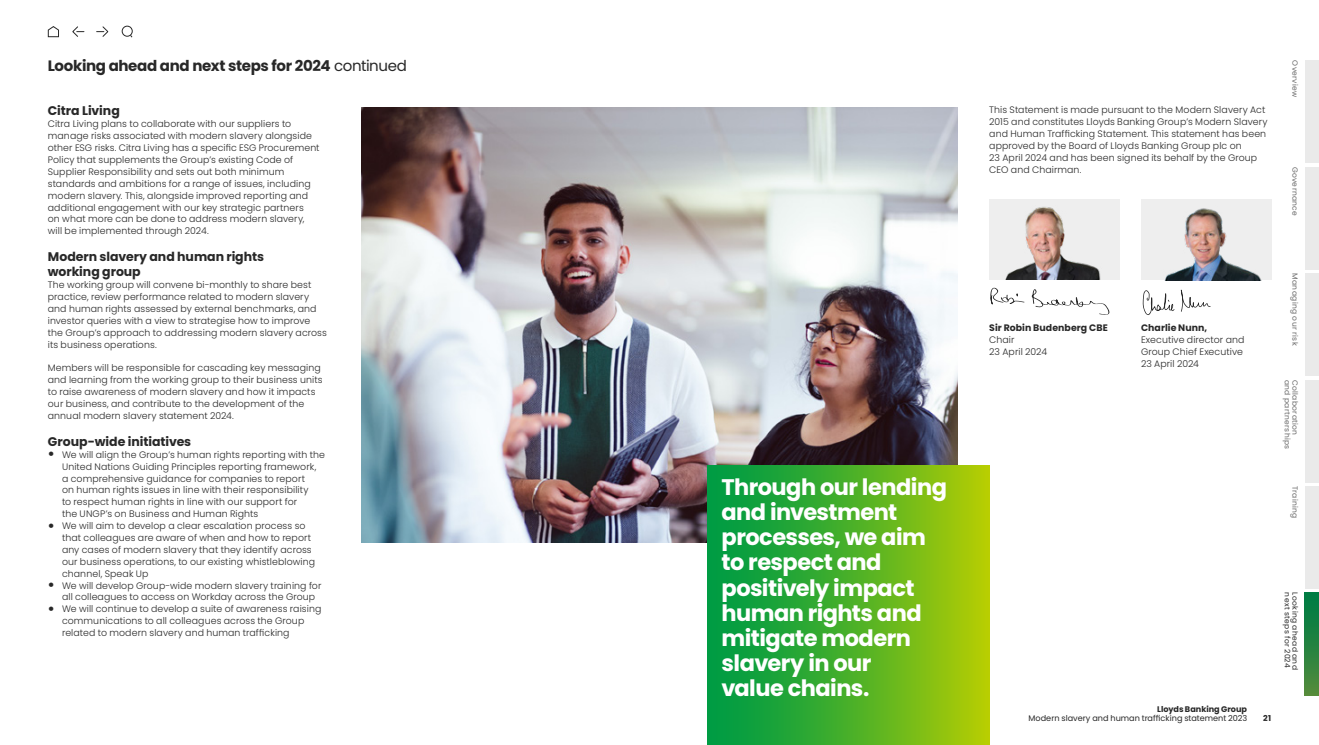
<style>
.page{position:relative;width:1319px;height:745px;background:#fff}
.page>*{position:absolute;margin:0;border:0;box-sizing:border-box;transform-origin:0 0}
.t1{font:700 22.5px/25px "Poppins";letter-spacing:-.025em;color:#fff}
.t2{font:700 15px "Poppins";letter-spacing:-.025em;color:#282828}
.t3{font:700 12.5px/15px "Poppins";letter-spacing:-.005em;color:#282828}
.t4{font:300 9.38px/11.9px "Poppins";letter-spacing:.01em;color:#282828}
.t5{font:700 9.38px "Poppins";letter-spacing:.005em;color:#282828}
.t6{font:8.12px "Poppins";color:#282828}
.t7{font:700 8.12px "Poppins";color:#282828}
.t8{font:7.5px "Poppins";letter-spacing:.05em;color:#696969}
.t9{font:7.5px "Poppins";letter-spacing:.05em;color:#282828}
.s1{font-weight:400}
.s2{font-size:18.75px}
</style>
<div class="page">
<img style="left:361px;top:107px;width:596px;height:435px">
<div style="left:989px;top:199px;width:130px;height:81px;background:#eee"></div>
<div style="left:1140px;top:199px;width:130px;height:81px;background:#eee"></div>
<img style="left:1005px;top:207px;width:96px;height:73px">
<img style="left:1140px;top:205px;width:121px;height:75px">
<div style="left:707px;top:465px;width:282px;height:279px;background:linear-gradient(to right,#009749,#adcb05)"></div>
<svg style="left:990px;top:287px;width:34px;height:17px"></svg>
<svg style="left:1031px;top:289px;width:78px;height:26px"></svg>
<svg style="left:1142px;top:290px;width:32px;height:25px"></svg>
<svg style="left:1180px;top:289px;width:30px;height:23px"></svg>
<svg style="left:97px;top:26px;width:12px;height:11px"></svg>
<svg style="left:72px;top:26px;width:12px;height:11px"></svg>
<svg style="left:47px;top:26px;width:12px;height:12px"></svg>
<div style="left:122px;top:26px;width:11px;height:11px;border:1px solid #282828;border-radius:50%"></div>
<svg style="left:1304px;top:592px;width:14px;height:102px"></svg>
<div style="left:1304px;top:167px;width:14px;height:102px;background:#eaeaea"></div>
<div style="left:1304px;top:60px;width:14px;height:103px;background:#eaeaea"></div>
<div style="left:1304px;top:273px;width:14px;height:103px;background:#eaeaea"></div>
<div style="left:1304px;top:379px;width:14px;height:103px;background:#eaeaea"></div>
<div style="left:1304px;top:485px;width:14px;height:103px;background:#eaeaea"></div>
<h2 class="t2" style="left:48px;top:57px;width:360px">Looking ahead and next steps for 2024 <span class="s1">continued</span></h2>
<h3 class="t3" style="left:48px;top:103px;width:73px">Citra Living</h3>
<p class="t4" style="left:48px;top:118px;width:273px">Citra Living plans to collaborate with our suppliers to manage risks associated with modern slavery alongside other ESG risks. Citra Living has a specific ESG Procurement Policy that supplements the Group’s existing Code of Supplier Responsibility and sets out both minimum standards and ambitions for a range of issues, including modern slavery. This, alongside improved reporting and additional engagement with our key strategic partners<br>on what more can be done to address modern slavery, will be implemented through 2024.</p>
<h3 class="t3" style="left:48px;top:249px;width:218px">Modern slavery and human rights working group</h3>
<p class="t4" style="left:48px;top:279px;width:280px">The working group will convene bi-monthly to share best practice, review performance related to modern slavery and human rights assessed by external benchmarks, and investor queries with a view to strategise how to improve the Group’s approach to addressing modern slavery across its business operations.</p>
<p class="t4" style="left:48px;top:362px;width:276px">Members will be responsible for cascading key messaging and learning from the working group to their business units to raise awareness of modern slavery and how it impacts our business, and contribute to the development of the annual modern slavery statement 2024.</p>
<h3 class="t3" style="left:48px;top:433px;width:145px">Group-wide initiatives</h3>
<p class="t4" style="left:62px;top:448px;width:264px;text-indent:-14px"><span class="s2">•</span> We will align the Group’s human rights reporting with the United Nations Guiding Principles reporting framework,<br>a comprehensive guidance for companies to report<br>on human rights issues in line with their responsibility<br>to respect human rights in line with our support for<br>the UNGP’s on Business and Human Rights</p>
<p class="t4" style="left:62px;top:519px;width:254px;text-indent:-14px"><span class="s2">•</span> We will aim to develop a clear escalation process so that colleagues are aware of when and how to report any cases of modern slavery that they identify across our business operations, to our existing whistleblowing channel, Speak Up</p>
<p class="t4" style="left:62px;top:579px;width:261px;text-indent:-14px"><span class="s2">•</span> We will develop Group-wide modern slavery training for all colleagues to access on Workday across the Group</p>
<p class="t4" style="left:62px;top:602px;width:261px;text-indent:-14px"><span class="s2">•</span> We will continue to develop a suite of awareness raising communications to all colleagues across the Group related to modern slavery and human trafficking</p>
<h1 class="t1" style="left:721px;top:475px;width:227px">Through our lending and investment processes, we aim to respect and positively impact human rights and mitigate modern slavery in our<br>value chains.</h1>
<p class="t4" style="left:989px;top:104px;width:280px">This Statement is made pursuant to the Modern Slavery Act 2015 and constitutes Lloyds Banking Group’s Modern Slavery and Human Trafficking Statement. This statement has been approved by the Board of Lloyds Banking Group plc on<br>23 April 2024 and has been signed its behalf by the Group CEO and Chairman.</p>
<p class="t8" style="left:1299px;top:60px;width:38px;rotate:90deg">Overview</p>
<p class="t8" style="left:1299px;top:167px;width:51px;rotate:90deg">Governance</p>
<p class="t5" style="left:989px;top:322px;width:120px">Sir Robin Budenberg CBE</p>
<p class="t4" style="left:989px;top:333px;width:59px">Chair<br>23 April 2024</p>
<p class="t5" style="left:1140px;top:322px;width:68px">Charlie Nunn,</p>
<p class="t4" style="left:1140px;top:333px;width:105px">Executive director and<br>Group Chief Executive<br>23 April 2024</p>
<p class="t8" style="left:1299px;top:273px;width:74px;rotate:90deg">Managing our risk</p>
<p class="t8" style="left:1291px;top:379px;width:71px;rotate:90deg">and partnerships</p>
<p class="t8" style="left:1299px;top:379px;width:57px;rotate:90deg">Collaboration</p>
<p class="t8" style="left:1299px;top:485px;width:34px;rotate:90deg">Training</p>
<p class="t9" style="left:1291px;top:592px;width:77px;rotate:90deg">next steps for 2024</p>
<p class="t9" style="left:1299px;top:592px;width:79px;rotate:90deg">Looking ahead and</p>
<p class="t7" style="left:1157px;top:704px;width:91px">Lloyds Banking Group</p>
<p class="t6" style="left:1028px;top:712px;width:220px">Modern slavery and human trafficking statement 2023</p>
<p class="t7" style="left:1262px;top:713px;width:9px">21</p>
</div>
